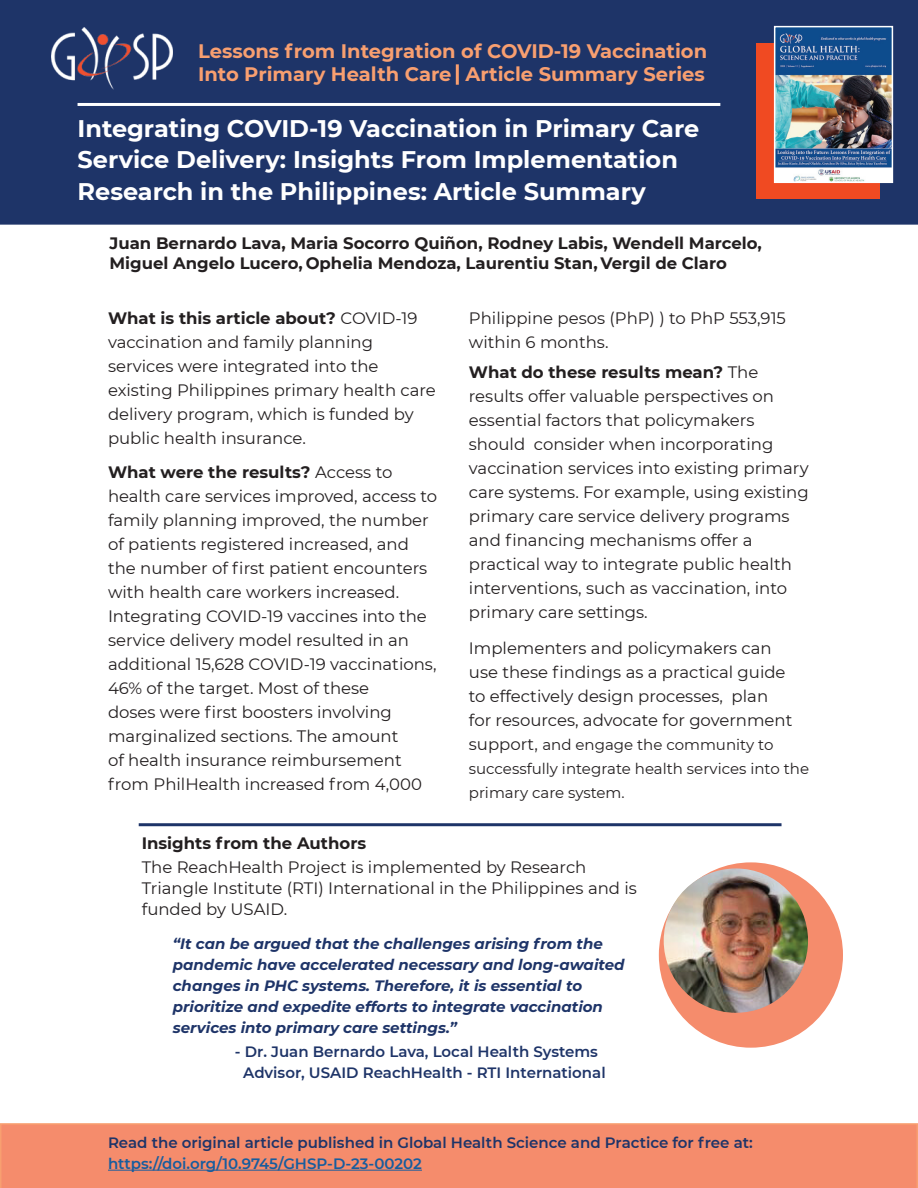
<style>
.page{position:relative;width:918px;height:1188px;background:#fff}
.page>*{position:absolute;margin:0;border:0;box-sizing:border-box;transform-origin:0 0}
.t1{font:700 24px/31.5px "Montserrat";color:#fff}
.t2{font:700 19.5px/23.4px "Montserrat";color:#f89f70}
.t3{font:16.5px/24px "Montserrat";color:#231f20}
.t4{font:700 16.5px/19.6px "Montserrat";color:#231f20}
.t5{font:italic 700 15px/21px "Montserrat";color:#1e3468}
.t6{font:600 15px/21px "Montserrat";color:#1e3468;text-align:center}
.t7{font:15px/24px "Montserrat";color:#231f20}
.t8{font:600 15px "Montserrat";color:#175d9e}
.s1{font-weight:700}
.s2{font-size:16.5px}
</style>
<div class="page">
<div style="left:0;top:1123px;width:918px;height:65px;background:#f58c6c"></div>
<div style="left:0;top:0;width:918px;height:225px;background:#1e3468"></div>
<hr style="left:456px;top:64px;width:3px;height:21px;background:#f89f70">
<div style="left:757px;top:43px;width:123px;height:156px;background:#f04a22"></div>
<img style="left:777px;top:29px;width:113px;height:151px">
<div style="left:774px;top:26px;width:119px;height:157px;border:2px solid #fff"></div>
<img style="left:51px;top:28px;width:121px;height:61px">
<hr style="left:108px;top:1170px;width:314px;height:1px;background:#175d9e">
<div style="left:659px;top:862px;width:184px;height:186px;background:#f58c6c;border-radius:50%"></div>
<img style="left:664px;top:868px;width:144px;height:145px;border-radius:72px">
<hr style="left:78px;top:103px;width:642px;height:3px;background:#fff">
<hr style="left:139px;top:823px;width:643px;height:3px;background:#1e3468">
<p class="t2" style="left:198px;top:38px;width:511px">Lessons from Integration of COVID-19 Vaccination<br>Into Primary Health Care Article Summary Series</p>
<h1 class="t1" style="left:78px;top:111px;width:623px">Integrating COVID-19 Vaccination in Primary Care<br>Service Delivery: Insights From Implementation<br>Research in the Philippines: Article Summary</h1>
<p class="t4" style="left:110px;top:232px;width:654px">Juan Bernardo Lava, Maria Socorro Quiñon, Rodney Labis, Wendell Marcelo,<br>Miguel Angelo Lucero, Ophelia Mendoza, Laurentiu Stan, Vergil de Claro</p>
<p class="t3" style="left:108px;top:306px;width:329px"><span class="s1">What is this article about?</span> COVID-19 vaccination and family planning services were integrated into the existing Philippines primary health care delivery program, which is funded by public health insurance.</p>
<p class="t3" style="left:108px;top:459px;width:331px"><span class="s1">What were the results?</span> Access to health care services improved, access to family planning improved, the number of patients registered increased, and the number of first patient encounters with health care workers increased.<br>Integrating COVID-19 vaccines into the service delivery model resulted in an additional 15,628 COVID-19 vaccinations, 46% of the target. Most of these<br>doses were first boosters involving marginalized sections. The amount<br>of health insurance reimbursement from PhilHealth increased from 4,000</p>
<p class="t3" style="left:469px;top:306px;width:319px">Philippine pesos (PhP) ) to PhP 553,915 within 6 months.</p>
<p class="t3" style="left:469px;top:360px;width:341px"><span class="s1">What do these results mean?</span> The results offer valuable perspectives on essential factors that policymakers should consider when incorporating vaccination services into existing primary care systems. For example, using existing primary care service delivery programs and financing mechanisms offer a practical way to integrate public health interventions, such as vaccination, into primary care settings.</p>
<p class="t3" style="left:469px;top:636px;width:325px">Implementers and policymakers can use these findings as a practical guide to effectively design processes, plan for resources, advocate for government</p>
<p class="t7" style="left:469px;top:732px;width:342px"><span class="s2">support,</span> and engage the community to successfully integrate health services into the primary care system.</p>
<p class="t4" style="left:142px;top:832px;width:226px">Insights from the Authors</p>
<p class="t3" style="left:142px;top:857px;width:497px;line-height:21px">The ReachHealth Project is implemented by Research<br>Triangle Institute (RTI) International in the Philippines and is funded by USAID.</p>
<p class="t5" style="left:173px;top:932px;width:453px">“It can be argued that the challenges arising from the pandemic have accelerated necessary and long-awaited changes in PHC systems. Therefore, it is essential to prioritize and expedite efforts to integrate vaccination services into primary care settings.”</p>
<p class="t6" style="left:235px;top:1041px;width:372px">- Dr. Juan Bernardo Lava, Local Health Systems<br>Advisor, USAID ReachHealth - RTI International</p>
<p class="t6" style="left:108px;top:1132px;width:646px">Read the original article published in Global Health Science and Practice for free at:</p>
<p class="t8" style="left:108px;top:1153px;width:315px">https://doi.org/10.9745/GHSP-D-23-00202</p>
</div>
